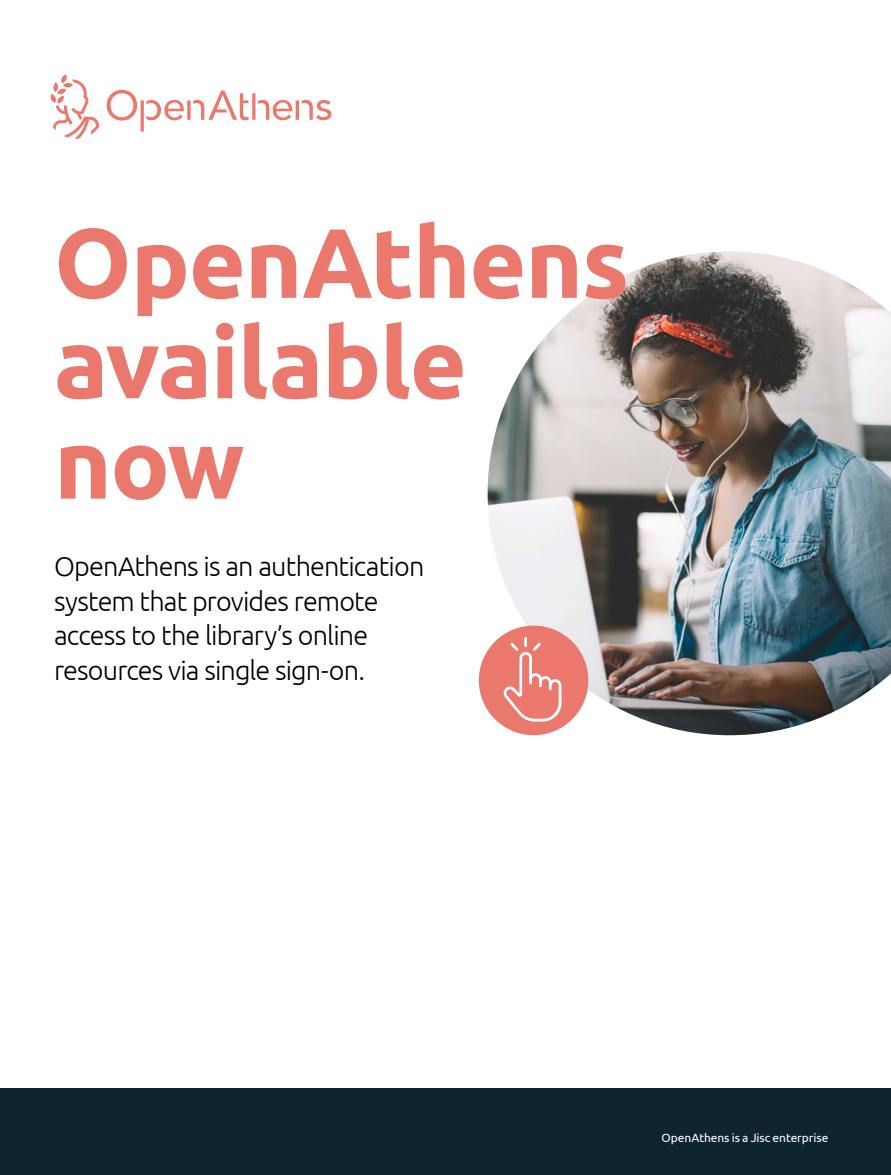
<style>
.page{position:relative;width:891px;height:1175px;background:#fff}
.page>*{position:absolute;margin:0;border:0;box-sizing:border-box;transform-origin:0 0}
.t1{font:700 98.4px/100.4px "Ubuntu";letter-spacing:-.015em;color:#eb786c}
.t2{font:300 27px/34.5px "Ubuntu";letter-spacing:-.03em;color:#000}
.t3{font:12px "Ubuntu";letter-spacing:-.005em;color:#fff}
</style>
<div class="page">
<hr style="left:296px;top:100px;width:3px;height:20px;background:#eb786c">
<svg style="left:107px;top:90px;width:30px;height:31px"></svg>
<svg style="left:302px;top:100px;width:29px;height:20px"></svg>
<hr style="left:141px;top:100px;width:3px;height:32px;background:#eb786c">
<svg style="left:193px;top:91px;width:56px;height:29px"></svg>
<svg style="left:252px;top:93px;width:4px;height:27px"></svg>
<svg style="left:258px;top:100px;width:34px;height:20px"></svg>
<svg style="left:146px;top:100px;width:38px;height:20px"></svg>
<svg style="left:187px;top:100px;width:4px;height:20px"></svg>
<svg style="left:50px;top:74px;width:49px;height:65px"></svg>
<div style="left:0;top:1088px;width:891px;height:86px;background:#0f2431"></div>
<img style="left:478px;top:251px;width:413px;height:485px">
<div style="left:479px;top:625px;width:109px;height:110px;background:#eb786c;border-radius:50%"></div>
<svg style="left:504px;top:637px;width:58px;height:84px"></svg>
<h1 class="t1" style="left:54px;top:211px;width:577px">OpenAthens available now</h1>
<p class="t2" style="left:54px;top:549px;width:372px">OpenAthens is an authentication system that provides remote access to the library’s online resources via single sign-on.</p>
<p class="t3" style="left:662px;top:1130px;width:168px">OpenAthens is a Jisc enterprise</p>
</div>
